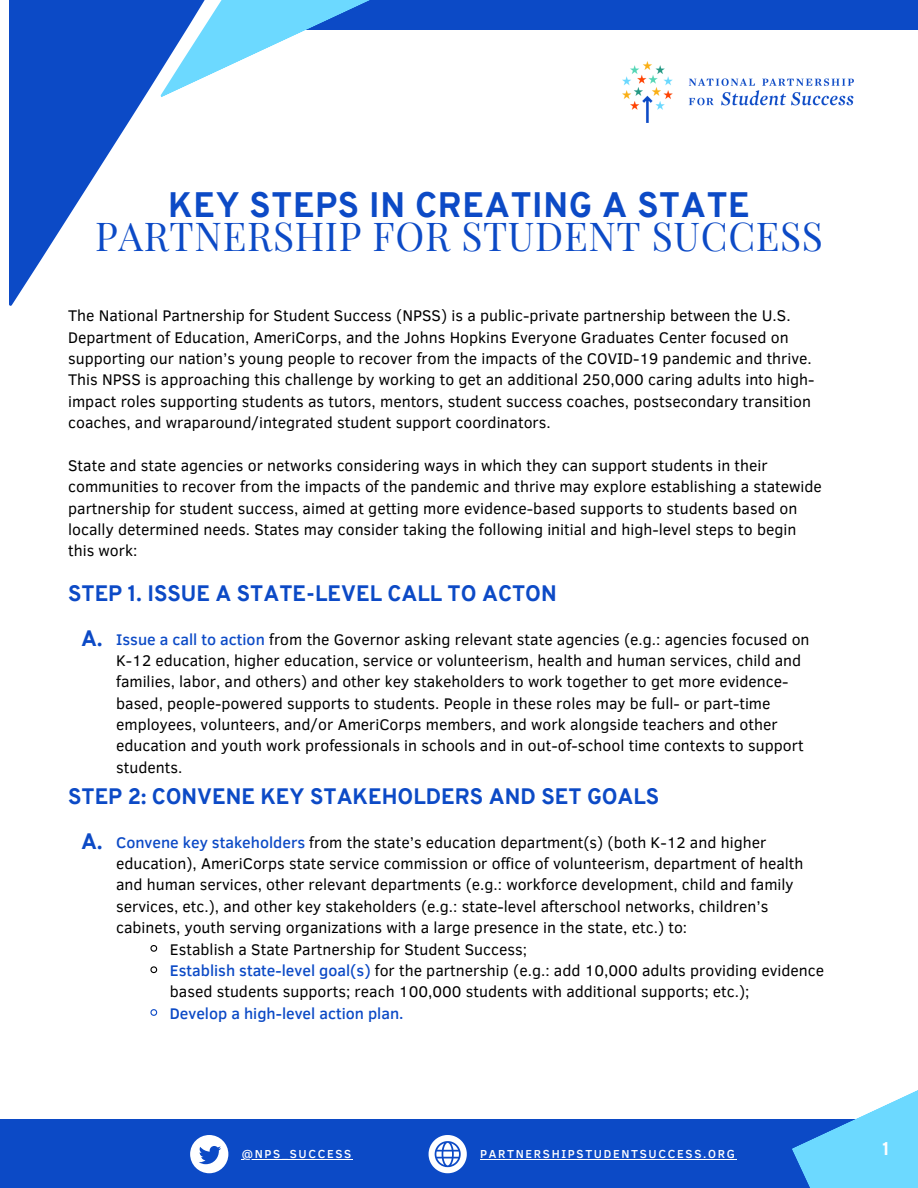
<style>
.page{position:relative;width:918px;height:1188px;background:#fff}
.page>*{position:absolute;margin:0;border:0;box-sizing:border-box;transform-origin:0 0}
.t1{font:39px "Playfair Display";letter-spacing:.015em;color:#0c4ac6}
.t2{font:800 34.5px "Overpass";letter-spacing:.02em;color:#0c4ac6}
.t3{font:800 21.75px "Overpass";color:#0c4ac6}
.t4{font:800 18px "Overpass";color:#fff}
.t5{font:15.75px/21.3px "Clear Sans";color:#000}
.t6{font:500 15.75px "Clear Sans";color:#0c4ac6}
.t7{font:500 11.85px "Clear Sans";letter-spacing:.14em;color:#fff}
.s1{font-weight:500;color:#0c4ac6}
</style>
<div class="page">
<div style="left:249px;top:0;width:669px;height:30px;background:#0c4ac6"></div>
<svg style="left:9px;top:0;width:135px;height:306px;fill:#0c4ac6"></svg>
<svg style="left:90px;top:0;width:280px;height:98px"></svg>
<img style="left:623px;top:62px;width:230px;height:60px">
<div style="left:0;top:1120px;width:918px;height:68px;background:#0c4ac6"></div>
<svg style="left:190px;top:1135px;width:38px;height:38px"></svg>
<svg style="left:429px;top:1135px;width:38px;height:38px"></svg>
<hr style="left:242px;top:1159px;width:111px;height:1px;background:#fff">
<hr style="left:480px;top:1159px;width:257px;height:1px;background:#fff">
<svg style="left:792px;top:1090px;width:126px;height:98px"></svg>
<svg style="left:150px;top:945px;width:8px;height:7px"></svg>
<svg style="left:150px;top:966px;width:8px;height:8px"></svg>
<svg style="left:150px;top:1009px;width:8px;height:7px"></svg>
<h2 class="t2" style="left:168px;top:191px;width:583px">KEY STEPS IN CREATING A STATE</h2>
<h1 class="t1" style="left:95px;top:209px;width:729px">PARTNERSHIP FOR STUDENT SUCCESS</h1>
<p class="t5" style="left:68px;top:304px;width:748px">The National Partnership for Student Success (NPSS) is a public-private partnership between the U.S.<br>Department of Education, AmeriCorps, and the Johns Hopkins Everyone Graduates Center focused on supporting our nation’s young people to recover from the impacts of the COVID-19 pandemic and thrive.<br>This NPSS is approaching this challenge by working to get an additional 250,000 caring adults into high&shy;impact roles supporting students as tutors, mentors, student success coaches, postsecondary transition coaches, and wraparound/integrated student support coordinators.</p>
<p class="t5" style="left:68px;top:454px;width:755px">State and state agencies or networks considering ways in which they can support students in their communities to recover from the impacts of the pandemic and thrive may explore establishing a statewide partnership for student success, aimed at getting more evidence-based supports to students based on locally determined needs. States may consider taking the following initial and high-level steps to begin this work:</p>
<h3 class="t3" style="left:68px;top:585px;width:490px">STEP 1. ISSUE A STATE-LEVEL CALL TO ACTON</h3>
<h3 class="t3" style="left:81px;top:630px;width:23px">A.</h3>
<p class="t5" style="left:116px;top:628px;width:695px"><span class="s1">Issue a call to action</span> from the Governor asking relevant state agencies (e.g.: agencies focused on K-12 education, higher education, service or volunteerism, health and human services, child and families, labor, and others) and other key stakeholders to work together to get more evidence&shy;based, people-powered supports to students. People in these roles may be full- or part-time employees, volunteers, and/or AmeriCorps members, and work alongside teachers and other education and youth work professionals in schools and in out-of-school time contexts to support students.</p>
<h3 class="t3" style="left:68px;top:787px;width:593px">STEP 2: CONVENE KEY STAKEHOLDERS AND SET GOALS</h3>
<h3 class="t3" style="left:81px;top:832px;width:23px">A.</h3>
<p class="t5" style="left:116px;top:831px;width:689px"><span class="s1">Convene key stakeholders</span> from the state’s education department(s) (both K-12 and higher education), AmeriCorps state service commission or office of volunteerism, department of health and human services, other relevant departments (e.g.: workforce development, child and family services, etc.), and other key stakeholders (e.g.: state-level afterschool networks, children’s cabinets, youth serving organizations with a large presence in the state, etc.) to:</p>
<p class="t5" style="left:170px;top:938px;width:656px">Establish a State Partnership for Student Success;<br><span class="s1">Establish state-level goal(s)</span> for the partnership (e.g.: add 10,000 adults providing evidence based students supports; reach 100,000 students with additional supports; etc.);</p>
<p class="t6" style="left:170px;top:1002px;width:235px">Develop a high-level action plan.</p>
<p class="t7" style="left:242px;top:1145px;width:111px">@NPS_SUCCESS</p>
<p class="t7" style="left:480px;top:1145px;width:256px">PARTNERSHIPSTUDENTSUCCESS.ORG</p>
<p class="t4" style="left:883px;top:1141px;width:9px">1</p>
</div>
